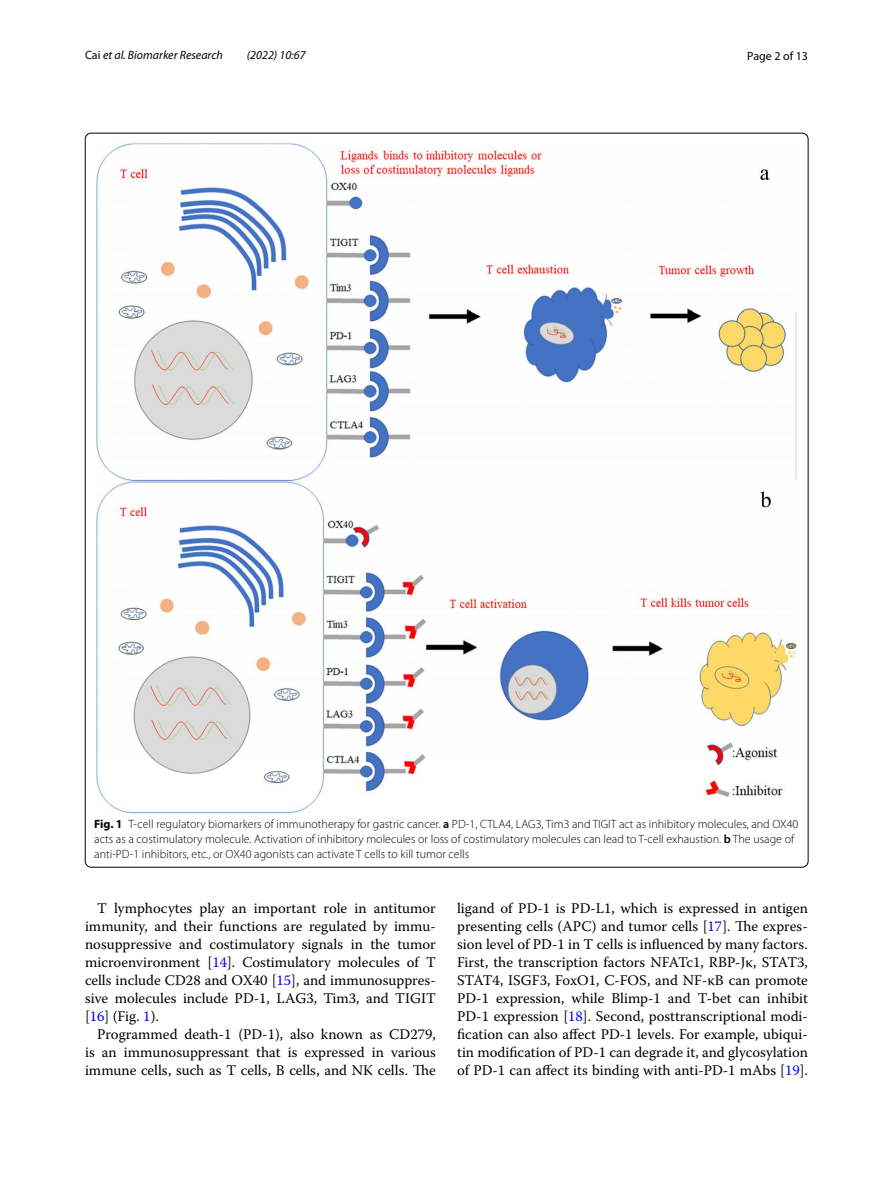
<style>
.page{position:relative;width:893px;height:1187px;background:#fff}
.page>*{position:absolute;margin:0;border:0;box-sizing:border-box;transform-origin:0 0}
.t1{font:14.7px/18px "Warnock Pro";color:#000;text-align:justify}
.t2{font:300 12px/15px "Myriad Pro";color:#000}
.t3{font:italic 12px "Myriad Pro";color:#000}
.t4{font:12px "Myriad Pro";color:#000}
.s1{font-style:normal}
.s2{font-weight:700}
.s3{font-weight:600}
.s4{color:#00f}
</style>
<div class="page">
<img style="left:96px;top:143px;width:701px;height:670px">
<p class="t3" style="left:85px;top:48px;width:139px"><span class="s1">Cai</span> et al. Biomarker Research</p>
<p class="t3" style="left:247px;top:48px;width:60px">(2022) 10:67</p>
<p class="t4" style="left:747px;top:48px;width:62px">Page 2 of 13</p>
<p class="t2" style="left:94px;top:816px;width:706px"><span class="s2">Fig. 1</span> T-cell regulatory biomarkers of immunotherapy for gastric cancer. <span class="s3">a</span> PD-1, CTLA4, LAG3, Tim3 and TIGIT act as inhibitory molecules, and OX40 acts as a costimulatory molecule. Activation of inhibitory molecules or loss of costimulatory molecules can lead to T-cell exhaustion. <span class="s3">b</span> The usage of anti-PD-1 inhibitors, etc., or OX40 agonists can activate T cells to kill tumor cells</p>
<p class="t1" style="left:85px;top:898px;width:352px;text-indent:12px">T lymphocytes play an important role in antitumor immunity, and their functions are regulated by immu&shy;nosuppressive and costimulatory signals in the tumor microenvironment [<span class="s4">14</span>]. Costimulatory molecules of T cells include CD28 and OX40 [<span class="s4">15</span>], and immunosuppres&shy;sive molecules include PD-1, LAG3, Tim3, and TIGIT [<span class="s4">16</span>] (Fig. <span class="s4">1</span>).</p>
<p class="t1" style="left:85px;top:1024px;width:352px;text-indent:12px">Programmed death-1 (PD-1), also known as CD279, is an immunosuppressant that is expressed in various immune cells, such as T cells, B cells, and NK cells. The</p>
<p class="t1" style="left:457px;top:898px;width:352px">ligand of PD-1 is PD-L1, which is expressed in antigen presenting cells (APC) and tumor cells [<span class="s4">17</span>]. The expres&shy;sion level of PD-1 in T cells is influenced by many factors.<br>First, the transcription factors NFATc1, RBP-Jκ, STAT3, STAT4, ISGF3, FoxO1, C-FOS, and NF-κB can promote PD-1 expression, while Blimp-1 and T-bet can inhibit PD-1 expression [<span class="s4">18</span>]. Second, posttranscriptional modi&shy;fication can also affect PD-1 levels. For example, ubiqui&shy;tin modification of PD-1 can degrade it, and glycosylation of PD-1 can affect its binding with anti-PD-1 mAbs [<span class="s4">19</span>].</p>
</div>
